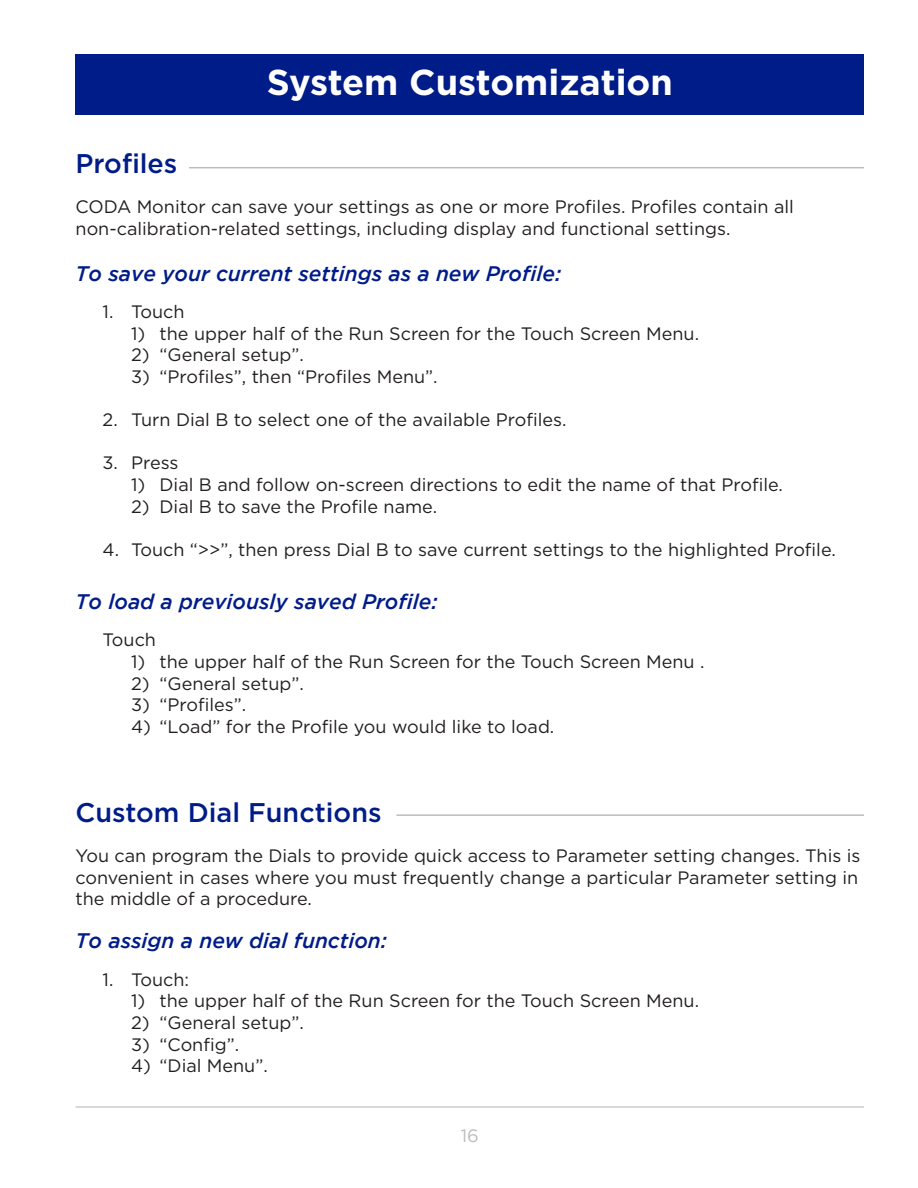
<style>
.page{position:relative;width:918px;height:1188px;background:#fff}
.page>*{position:absolute;margin:0;border:0;box-sizing:border-box;transform-origin:0 0}
.t1{font:700 36px "Gotham";color:#fff}
.t2{font:500 27px "Gotham";color:#001c88}
.t3{font:italic 500 21px "Gotham";color:#001c88}
.t4{font:18px/21.6px "Gotham";color:#231f20}
.t5{font:18px "Gotham";color:#bdbbbb}
</style>
<div class="page">
<hr style="left:76px;top:1106px;width:788px;height:2px;background:#bdbbbb">
<div style="left:76px;top:54px;width:788px;height:60px;background:#001c88"></div>
<hr style="left:189px;top:167px;width:675px;height:1px;background:#bdbbbb">
<hr style="left:396px;top:814px;width:468px;height:2px;background:#bdbbbb">
<p class="t2" style="left:76px;top:146px;width:103px">Profiles</p>
<p class="t1" style="left:267px;top:61px;width:408px">System Customization</p>
<p class="t4" style="left:76px;top:196px;width:720px">CODA Monitor can save your settings as one or more Profiles. Profiles contain all non-calibration-related settings, including display and functional settings.</p>
<p class="t3" style="left:76px;top:261px;width:487px">To save your current settings as a new Profile:</p>
<p class="t4" style="left:103px;top:301px;width:83px">1. Touch</p>
<p class="t4" style="left:131px;top:322px;width:570px">1) the upper half of the Run Screen for the Touch Screen Menu.</p>
<p class="t4" style="left:131px;top:344px;width:174px">2) “General setup”.</p>
<p class="t4" style="left:131px;top:365px;width:308px">3) “Profiles”, then “Profiles Menu”.</p>
<p class="t4" style="left:103px;top:409px;width:465px">2. Turn Dial B to select one of the available Profiles.</p>
<p class="t4" style="left:103px;top:452px;width:77px">3. Press</p>
<p class="t4" style="left:131px;top:473px;width:653px">1) Dial B and follow on-screen directions to edit the name of that Profile.</p>
<p class="t4" style="left:131px;top:495px;width:308px">2) Dial B to save the Profile name.</p>
<p class="t4" style="left:103px;top:538px;width:735px">4. Touch “&gt;&gt;”, then press Dial B to save current settings to the highlighted Profile.</p>
<p class="t3" style="left:76px;top:590px;width:363px">To load a previously saved Profile:</p>
<p class="t4" style="left:103px;top:629px;width:55px">Touch</p>
<p class="t4" style="left:131px;top:650px;width:575px">1) the upper half of the Run Screen for the Touch Screen Menu .</p>
<p class="t4" style="left:131px;top:672px;width:174px">2) “General setup”.</p>
<p class="t4" style="left:131px;top:694px;width:117px">3) “Profiles”.</p>
<p class="t4" style="left:131px;top:715px;width:425px">4) “Load” for the Profile you would like to load.</p>
<p class="t2" style="left:76px;top:795px;width:308px">Custom Dial Functions</p>
<p class="t4" style="left:76px;top:845px;width:786px">You can program the Dials to provide quick access to Parameter setting changes. This is convenient in cases where you must frequently change a particular Parameter setting in the middle of a procedure.</p>
<p class="t3" style="left:76px;top:929px;width:313px">To assign a new dial function:</p>
<p class="t4" style="left:103px;top:968px;width:88px">1. Touch:</p>
<p class="t4" style="left:131px;top:990px;width:570px">1) the upper half of the Run Screen for the Touch Screen Menu.</p>
<p class="t4" style="left:131px;top:1012px;width:174px">2) “General setup”.</p>
<p class="t4" style="left:131px;top:1033px;width:110px">3) “Config”.</p>
<p class="t4" style="left:131px;top:1055px;width:138px">4) “Dial Menu”.</p>
<p class="t5" style="left:461px;top:1124px;width:20px">16</p>
</div>
